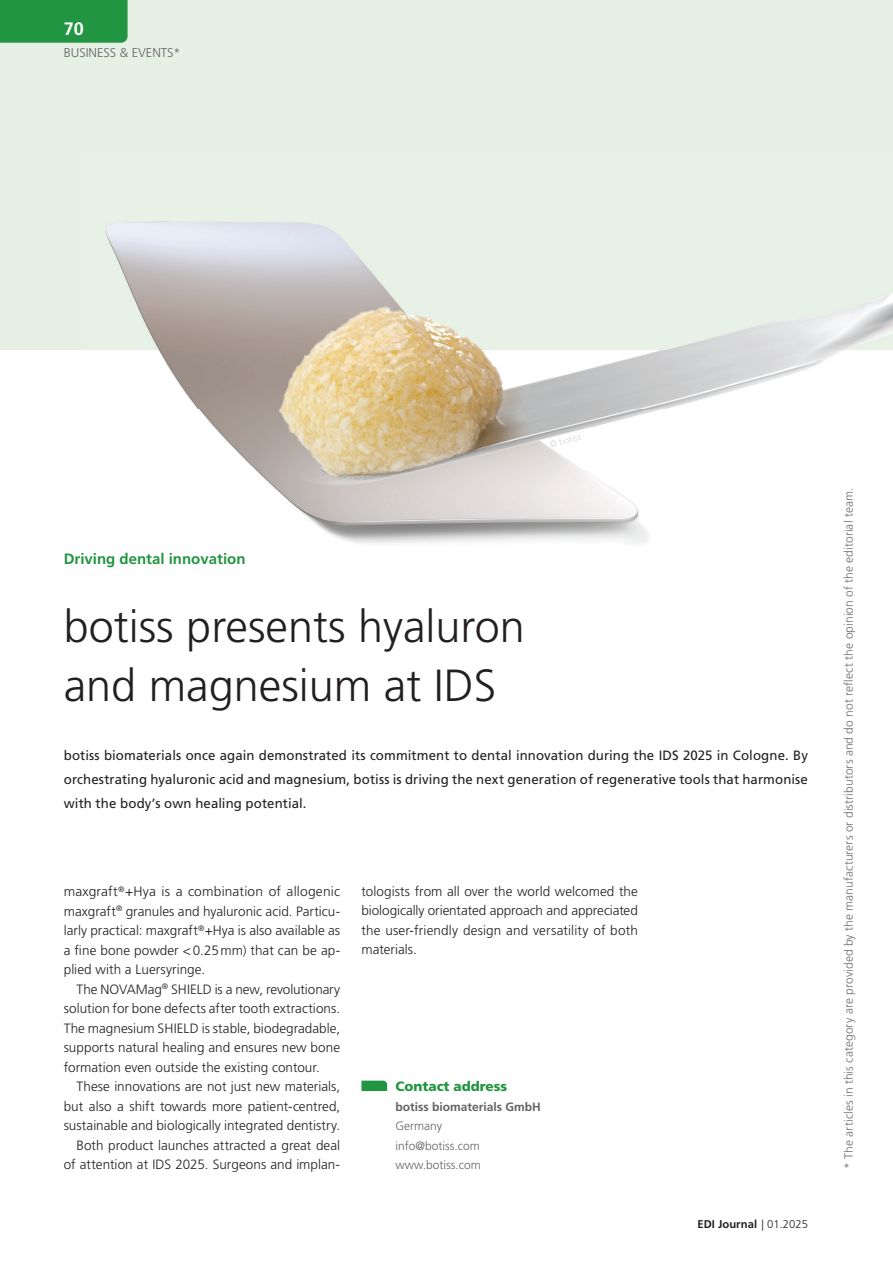
<style>
.page{position:relative;width:893px;height:1263px;background:#fff}
.page>*{position:absolute;margin:0;border:0;box-sizing:border-box;transform-origin:0 0}
.t1{font:300 45px/58.5px "Frutiger LT Std";color:#231f20}
.t2{font:700 18px "Frutiger LT Std";color:#fff}
.t3{font:700 15px "Frutiger LT Std";color:#219541}
.t4{font:300 13.5px/19.5px "Frutiger LT Std";letter-spacing:.005em;color:#231f20;text-align:justify}
.t5{font:13.5px/24px "Frutiger LT Std";letter-spacing:.005em;color:#231f20;text-align:justify}
.t6{font:900 13.5px "Frutiger LT Std";color:#219541}
.t7{font:300 12.75px "Frutiger LT Std";color:#636366}
.t8{font:300 12px "Frutiger LT Std";letter-spacing:.005em;color:#6c6d70}
.t9{font:300 12px/19.5px "Frutiger LT Std";color:#636366}
.t10{font:700 12px "Frutiger LT Std";color:#636366}
.t11{font:700 11.25px "Frutiger LT Std";color:#231f20}
.s1{font-weight:300}
</style>
<div class="page">
<img style="left:197px;top:408px;width:472px;height:136px">
<div style="left:0;top:0;width:893px;height:350px;background:#e6f0e4"></div>
<img style="left:106px;top:221px;width:787px;height:187px">
<img style="left:549px;top:433px;width:33px;height:14px">
<svg style="left:361px;top:1081px;width:26px;height:10px"></svg>
<div style="left:0;top:0;width:128px;height:43px;background:#219541"></div>
<h2 class="t2" style="left:64px;top:18px;width:22px">70</h2>
<p class="t7" style="left:64px;top:45px;width:118px">BUSINESS &amp; EVENTS*</p>
<p class="t3" style="left:64px;top:550px;width:183px">Driving dental innovation</p>
<h1 class="t1" style="left:64px;top:598px;width:462px">botiss presents hyaluron and magnesium at IDS</h1>
<p class="t5" style="left:64px;top:743px;width:746px">botiss biomaterials once again demonstrated its commitment to dental innovation during the IDS 2025 in Cologne. By orchestrating hyaluronic acid and magnesium, botiss is driving the next generation of regenerative tools that harmonise with the body’s own healing potential.</p>
<p class="t4" style="left:64px;top:882px;width:278px">maxgraft<sup>®</sup>+Hya is a combination of allogenic maxgraft<sup>®</sup> granules and hyaluronic acid. Particu&shy;larly practical: maxgraft<sup>®</sup>+Hya is also available as a ne bone powder &lt; 0.25 mm) that can be ap&shy;plied with a Luersyringe.</p>
<p class="t4" style="left:64px;top:979px;width:278px;text-indent:13px">The NOVAMag<sup>®</sup> SHIELD is a new, revolutionary solution for bone defects after tooth extractions.<br>The magnesium SHIELD is stable, biodegradable, supports natural healing and ensures new bone formation even outside the existing contour.</p>
<p class="t4" style="left:64px;top:1077px;width:278px;text-align:right">These innovations are not just new materials, but also a shift towards more patient-centred, sustainable and biologically integrated dentistry.<br>Both product launches attracted a great deal of attention at IDS 2025. Surgeons and implan-</p>
<p class="t4" style="left:361px;top:882px;width:278px">tologists from all over the world welcomed the biologically orientated approach and appreciated the user-friendly design and versatility of both materials.</p>
<p class="t6" style="left:395px;top:1078px;width:113px">Contact address</p>
<p class="t10" style="left:395px;top:1099px;width:147px">botiss biomaterials GmbH</p>
<p class="t9" style="left:395px;top:1116px;width:87px">Germany info@botiss.com www.botiss.com</p>
<p class="t11" style="left:697px;top:1217px;width:112px">EDI Journal <span class="s1">| 01.2025</span></p>
<p class="t8" style="left:842px;top:1169px;width:683px;rotate:-90deg">* The articles in this category are provided by the manufacturers or distributors and do not re ect the opinion of the editorial team.</p>
</div>
